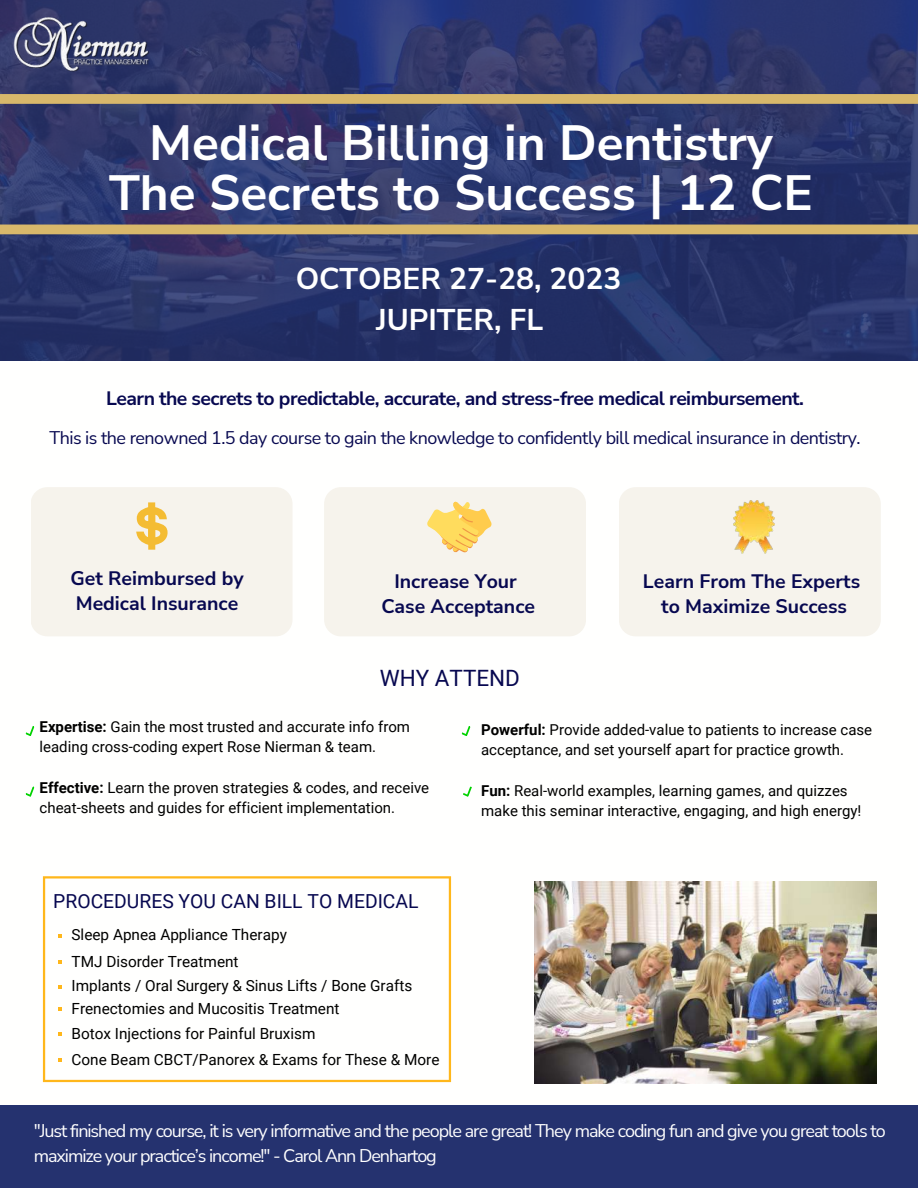
<style>
.page{position:relative;width:918px;height:1188px;background:#fff}
.page>*{position:absolute;margin:0;border:0;box-sizing:border-box;transform-origin:0 0}
.t1{font:700 49.5px/50.7px "Nunito Sans";color:#fff;text-align:center}
.t2{font:700 30px "Nunito Sans";color:#fff}
.t3{font:22.5px "Roboto";color:#070850}
.t4{font:700 19.5px/24.8px "Nunito Sans";color:#070850;text-align:center}
.t5{font:700 19.35px "Nunito Sans";letter-spacing:-.03em;color:#070850}
.t6{font:19.35px "Roboto";color:#070850}
.t7{font:18px/24.8px "Nunito Sans";letter-spacing:-.06em;color:#fff}
.t8{font:17.85px "Nunito Sans";letter-spacing:-.03em;color:#070850}
.t9{font:15.3px/25.5px "Roboto";color:#000}
.t10{font:15px/20.2px "Roboto";color:#000}
.s1{font-weight:700}
</style>
<div class="page">
<svg style="left:0;top:0;width:918px;height:361px;background:#2b366b"></svg>
<div style="left:0;top:225px;width:918px;height:9px;background:#d8b86b"></div>
<svg style="left:0;top:94px;width:918px;height:10px;background:#d4b56a"></svg>
<img style="left:12px;top:15px;width:140px;height:60px">
<img style="left:534px;top:881px;width:342px;height:203px">
<div style="left:31px;top:487px;width:262px;height:149px;background:#f6f3ec;border-radius:17px"></div>
<div style="left:619px;top:487px;width:262px;height:149px;background:#f6f3ec;border-radius:17px"></div>
<img style="left:733px;top:500px;width:42px;height:53px">
<svg style="left:136px;top:502px;width:32px;height:48px"></svg>
<div style="left:324px;top:487px;width:262px;height:149px;background:#f6f3ec;border-radius:17px"></div>
<svg style="left:427px;top:501px;width:65px;height:52px"></svg>
<div style="left:0;top:1105px;width:918px;height:83px;background:#25326f"></div>
<svg style="left:43px;top:876px;width:408px;height:206px"></svg>
<svg style="left:25px;top:726px;width:10px;height:10px"></svg>
<svg style="left:25px;top:786px;width:10px;height:11px"></svg>
<svg style="left:461px;top:726px;width:10px;height:10px"></svg>
<svg style="left:463px;top:786px;width:9px;height:11px"></svg>
<h1 class="t1" style="left:109px;top:118px;width:705px">Medical Billing in Dentistry<br>The Secrets to Success | 12 CE</h1>
<h2 class="t2" style="left:296px;top:259px;width:327px">OCTOBER 27-28, 2023</h2>
<h2 class="t2" style="left:376px;top:300px;width:169px">JUPITER, FL</h2>
<p class="t5" style="left:106px;top:385px;width:699px">Learn the secrets to predictable, accurate, and stress-free medical reimbursement.</p>
<p class="t8" style="left:49px;top:426px;width:813px">This is the renowned 1.5 day course to gain the knowledge to confidently bill medical insurance in dentistry.</p>
<h3 class="t4" style="left:70px;top:566px;width:175px;text-align:left">Get Reimbursed by<br>Medical Insurance</h3>
<h3 class="t4" style="left:643px;top:570px;width:219px">Learn From The Experts to Maximize Success</h3>
<h3 class="t4" style="left:381px;top:570px;width:155px">Increase Your<br>Case Acceptance</h3>
<h3 class="t3" style="left:380px;top:665px;width:142px">WHY ATTEND</h3>
<p class="t10" style="left:481px;top:720px;width:393px"><span class="s1">Powerful:</span> Provide added-value to patients to increase case acceptance, and set yourself apart for practice growth.</p>
<p class="t10" style="left:481px;top:780px;width:382px"><span class="s1">Fun:</span> Real-world examples, learning games, and quizzes make this seminar interactive, engaging, and high energy!</p>
<p class="t10" style="left:40px;top:717px;width:372px"><span class="s1">Expertise:</span> Gain the most trusted and accurate info from leading cross-coding expert Rose Nierman &amp; team.</p>
<p class="t10" style="left:40px;top:778px;width:391px"><span class="s1">Effective:</span> Learn the proven strategies &amp; codes, and receive cheat-sheets and guides for efficient implementation.</p>
<p class="t6" style="left:53px;top:890px;width:367px">PROCEDURES YOU CAN BILL TO MEDICAL</p>
<p class="t9" style="left:72px;top:921px;width:217px;line-height:27.3px">Sleep Apnea Appliance Therapy<br>TMJ Disorder Treatment</p>
<p class="t9" style="left:72px;top:996px;width:369px">Frenectomies and Mucositis Treatment<br>Botox Injections for Painful Bruxism<br>Cone Beam CBCT/Panorex &amp; Exams for These &amp; More</p>
<p class="t9" style="left:72px;top:973px;width:342px">Implants / Oral Surgery &amp; Sinus Lifts / Bone Grafts</p>
<p class="t7" style="left:34px;top:1118px;width:854px">"Just finished my course, it is very informative and the people are great! They make coding fun and give you great tools to maximize your practice’s income!" - Carol Ann Denhartog</p>
</div>
